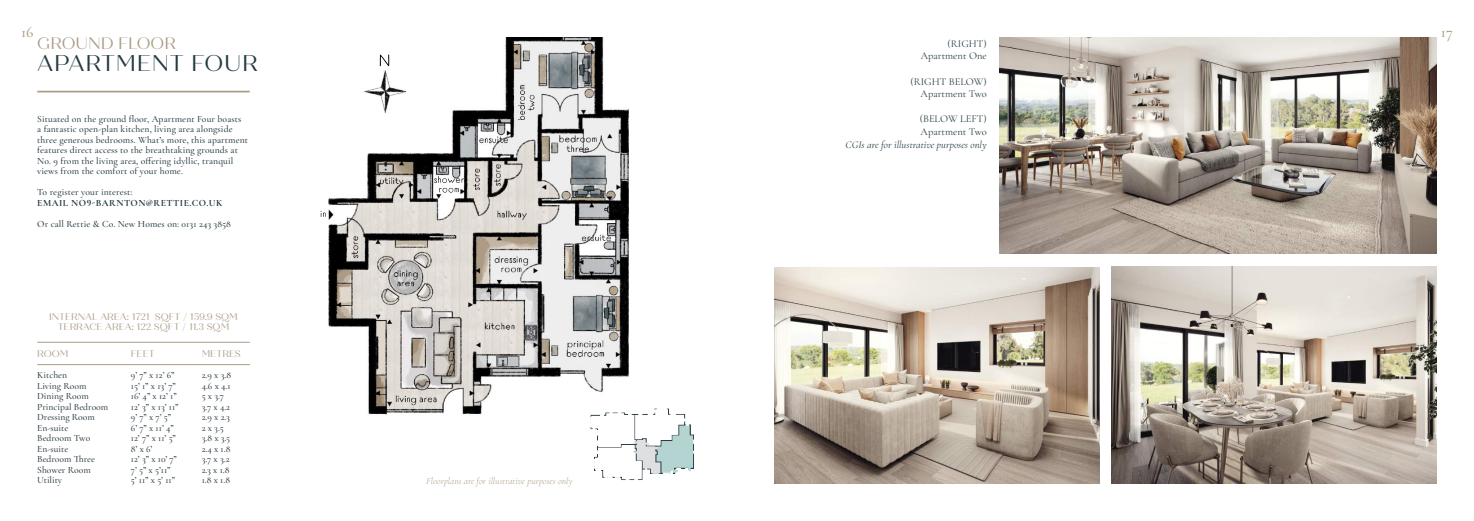
<style>
.page{position:relative;width:1474px;height:521px;background:#fff}
.page>*{position:absolute;margin:0;border:0;box-sizing:border-box;transform-origin:0 0}
.t1{font:22.75px "Quiche Display";letter-spacing:.03em;color:#233a42}
.t2{font:16.62px "Quiche Display";color:#ab9d86}
.t3{font:500 15.75px "Cormorant Garamond";color:#ab9d86}
.t4{font:10.5px/12.6px "Cormorant Garamond";color:#233a42;text-align:right}
.t5{font:italic 10.5px "Cormorant Garamond";color:#233a42}
.t6{font:500 9.62px/10.5px "Cormorant Garamond";letter-spacing:.01em;color:#233a42}
.t7{font:500 9.62px/10.5px "Cormorant Garamond";color:#2d3d44}
.t8{font:9.62px/10.5px "Quiche Display";color:#ab9d86;text-align:center}
.t9{font:italic 300 9.62px "Cormorant Garamond";color:#ab9d86}
.t10{font:700 9.62px "Cormorant Garamond";letter-spacing:.05em;color:#233a42}
</style>
<div class="page">
<img style="left:320px;top:37px;width:309px;height:378px">
<hr style="left:37px;top:91px;width:213px;height:1px;background:#ab9d86">
<img style="left:352px;top:37px;width:71px;height:85px">
<img style="left:578px;top:401px;width:116px;height:79px">
<hr style="left:37px;top:364px;width:213px;height:1px;background:#ab9d86">
<hr style="left:37px;top:342px;width:213px;height:1px;background:#ab9d86">
<img style="left:999px;top:37px;width:437px;height:216px">
<img style="left:1111px;top:267px;width:325px;height:217px">
<img style="left:774px;top:268px;width:325px;height:216px">
<h3 class="t3" style="left:21px;top:22px;width:14px">16</h3>
<h3 class="t3" style="left:1440px;top:22px;width:13px">17</h3>
<h2 class="t2" style="left:37px;top:34px;width:140px">GROUND FLOOR</h2>
<p class="t4" style="left:920px;top:37px;width:67px">(RIGHT)<br>Apartment One</p>
<p class="t4" style="left:910px;top:75px;width:78px">(RIGHT BELOW)<br>Apartment Two</p>
<p class="t4" style="left:919px;top:113px;width:68px;text-align:left">(BELOW LEFT)<br>Apartment Two</p>
<p class="t5" style="left:845px;top:136px;width:143px">CGIs are for illustrative purposes only</p>
<h1 class="t1" style="left:37px;top:49px;width:222px">APARTMENT FOUR</h1>
<p class="t6" style="left:37px;top:113px;width:212px">Situated on the ground floor, Apartment Four boasts<br>a fantastic open-plan kitchen, living area alongside three generous bedrooms. What’s more, this apartment features direct access to the breathtaking grounds at No. 9 from the living area, offering idyllic, tranquil views from the comfort of your home.</p>
<p class="t6" style="left:37px;top:187px;width:97px">To register your interest:</p>
<p class="t10" style="left:37px;top:197px;width:187px">EMAIL NO9-BARNTON@RETTIE.CO.UK</p>
<p class="t6" style="left:37px;top:218px;width:195px">Or call Rettie &amp; Co. New Homes on: 0131 243 3858</p>
<p class="t8" style="left:49px;top:311px;width:190px">INTERNAL AREA: 1721 SQFT / 159.9 SQM<br>TERRACE AREA: 122 SQFT / 11.3 SQM</p>
<p class="t8" style="left:37px;top:349px;width:33px">ROOM</p>
<p class="t7" style="left:37px;top:370px;width:73px">Kitchen<br>Living Room<br>Dining Room<br>Principal Bedroom<br>Dressing Room<br>En-suite<br>Bedroom Two<br>En-suite<br>Bedroom Three<br>Shower Room<br>Utility</p>
<p class="t8" style="left:202px;top:349px;width:41px">METRES</p>
<p class="t7" style="left:202px;top:370px;width:31px">2.9 x 3.8<br>4.6 x 4.1<br>5 x 3.7<br>3.7 x 4.2<br>2.9 x 2.3<br>2 x 3.5<br>3.8 x 3.5<br>2.4 x 1.8<br>3.7 x 3.2<br>2.3 x 1.8<br>1.8 x 1.8</p>
<p class="t8" style="left:131px;top:349px;width:25px">FEET</p>
<p class="t7" style="left:131px;top:370px;width:49px">9’ 7” x 12’ 6”<br>15’ 1” x 13’ 7”<br>16’ 4” x 12’ 1”<br>12’ 3” x 13’ 11”<br>9’ 7” x 7’ 5”<br>6’ 7” x 11’ 4”<br>12’ 7” x 11’ 5”<br>8’ x 6’<br>12’ 3” x 10’ 7”<br>7’ 5” x 5’11”<br>5’ 11” x 5’ 11”</p>
<p class="t9" style="left:426px;top:473px;width:148px">Floorplans are for illustrative purposes only</p>
</div>
